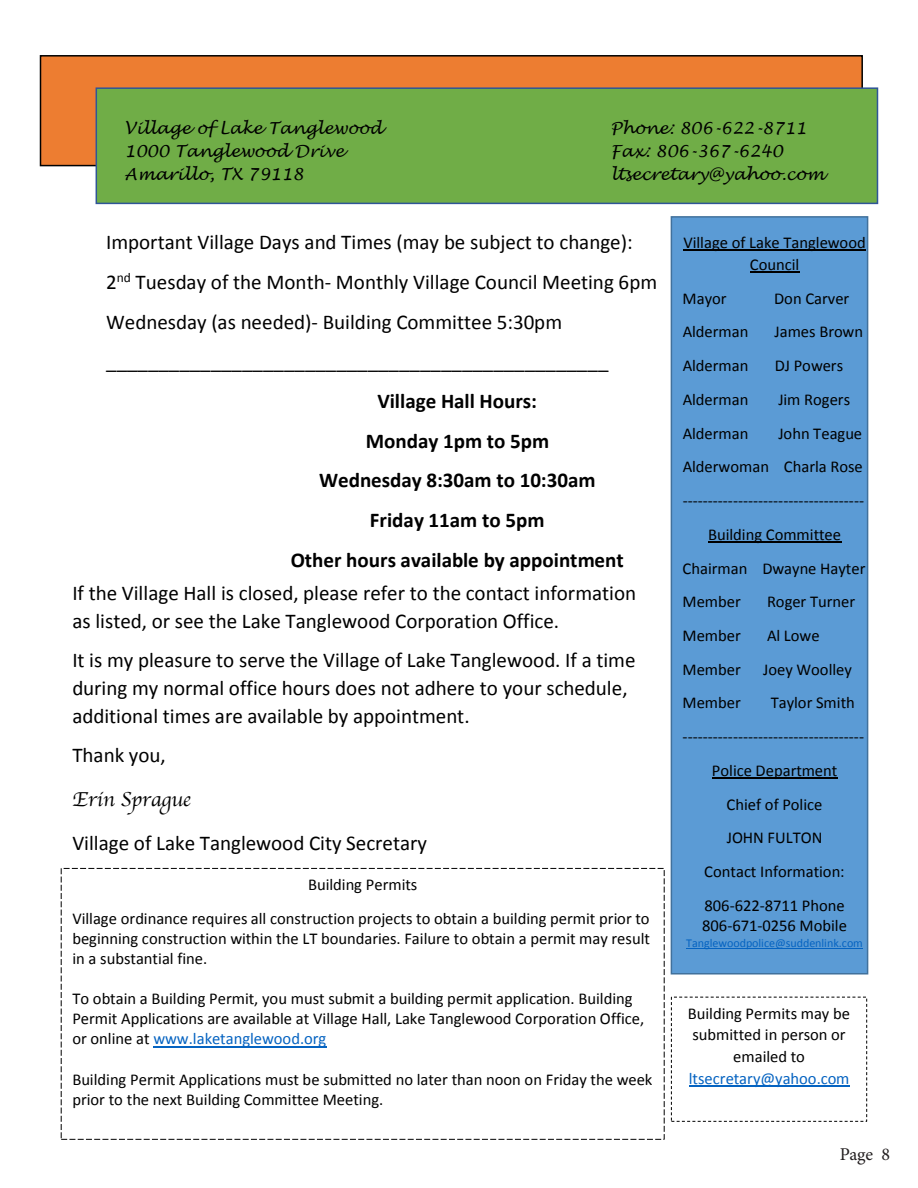
<style>
.page{position:relative;width:918px;height:1188px;background:#fff}
.page>*{position:absolute;margin:0;border:0;box-sizing:border-box;transform-origin:0 0}
.t1{font:21px/27.6px "Calibri";color:#000}
.t2{font:700 21px "Calibri";color:#000}
.t3{font:18px "Minion Pro";color:#231f20}
.t4{font:16.5px/21.8px "Calibri";color:#000;text-align:center}
.t5{font:italic 16.5px "Lucida Handwriting";color:#000}
.t6{font:12px "Calibri";letter-spacing:-.005em;color:#0563c1}
.s1{font-family:"Apple Chancery"}
.s2{color:#0563c1}
</style>
<div class="page">
<div style="left:40px;top:56px;width:822px;height:110px;background:#ed7d31"></div>
<div style="left:40px;top:55px;width:823px;height:111px;border:2px solid #000"></div>
<div style="left:96px;top:88px;width:782px;height:115px;background:#70ad47"></div>
<div style="left:96px;top:87px;width:782px;height:117px;border:2px solid #2f5597"></div>
<div style="left:671px;top:217px;width:197px;height:757px;background:#5b9bd5"></div>
<div style="left:671px;top:216px;width:197px;height:759px;border:2px solid #41719c"></div>
<hr style="left:683px;top:250px;width:183px;height:1px;background:#000">
<hr style="left:750px;top:272px;width:49px;height:1px;background:#000">
<hr style="left:708px;top:542px;width:133px;height:1px;background:#000">
<hr style="left:712px;top:778px;width:125px;height:1px;background:#000">
<hr style="left:686px;top:949px;width:177px;height:1px;background:#0563c1">
<div style="left:61px;top:868px;width:604px;height:272px;border:1px dashed #000"></div>
<hr style="left:153px;top:1046px;width:173px;height:1px;background:#0563c1">
<hr style="left:689px;top:1086px;width:161px;height:1px;background:#0563c1">
<p class="t5" style="left:125px;top:118px;width:259px">Village of Lake Tanglewood</p>
<p class="t5" style="left:611px;top:118px;width:198px">Phone: 806-622-8711</p>
<p class="t5" style="left:125px;top:141px;width:221px">1000 Tanglewood Drive</p>
<p class="t5" style="left:611px;top:141px;width:174px">Fax: 806-367-6240</p>
<p class="t5" style="left:125px;top:164px;width:181px">Amarillo, TX 79118</p>
<p class="t5" style="left:611px;top:164px;width:215px">ltsecretary@yahoo.com</p>
<p class="t1" style="left:106px;top:229px;width:528px">Important Village Days and Times (may be subject to change):</p>
<p class="t1" style="left:106px;top:269px;width:553px">2<sup>nd</sup> Tuesday of the Month- Monthly Village Council Meeting 6pm</p>
<p class="t1" style="left:106px;top:308px;width:458px">Wednesday (as needed)- Building Committee 5:30pm</p>
<p class="t1" style="left:106px;top:348px;width:504px">________________________________________________</p>
<p class="t2" style="left:377px;top:388px;width:161px">Village Hall Hours:</p>
<p class="t2" style="left:366px;top:427px;width:185px">Monday 1pm to 5pm</p>
<p class="t2" style="left:319px;top:467px;width:278px">Wednesday 8:30am to 10:30am</p>
<p class="t2" style="left:370px;top:507px;width:176px">Friday 11am to 5pm</p>
<p class="t2" style="left:291px;top:546px;width:334px">Other hours available by appointment</p>
<p class="t1" style="left:72px;top:579px;width:565px">If the Village Hall is closed, please refer to the contact information as listed, or see the Lake Tanglewood Corporation Office.</p>
<p class="t1" style="left:72px;top:647px;width:565px">It is my pleasure to serve the Village of Lake Tanglewood. If a time during my normal office hours does not adhere to your schedule, additional times are available by appointment.</p>
<p class="t1" style="left:72px;top:733px;width:356px;line-height:43.8px">Thank you,<br><span class="s1">Erin Sprague<br></span>Village of Lake Tanglewood City Secretary</p>
<p class="t4" style="left:72px;top:868px;width:579px;line-height:33.8px">Building Permits<br>Village ordinance requires all construction projects to obtain a building permit prior to</p>
<p class="t4" style="left:72px;top:928px;width:579px;line-height:20.1px;text-align:left">beginning construction within the LT boundaries. Failure to obtain a permit may result in a substantial fine.</p>
<p class="t4" style="left:72px;top:989px;width:573px;line-height:20.1px;text-align:left">To obtain a Building Permit, you must submit a building permit application. Building<br>Permit Applications are available at Village Hall, Lake Tanglewood Corporation Office, or online at <span class="s2">www.laketanglewood.org</span></p>
<p class="t4" style="left:72px;top:1069px;width:582px;line-height:20.5px;text-align:left">Building Permit Applications must be submitted no later than noon on Friday the week prior to the next Building Committee Meeting.</p>
<p class="t4" style="left:683px;top:232px;width:184px">Village of Lake Tanglewood<br>Council</p>
<p class="t4" style="left:683px;top:287px;width:46px">Mayor</p>
<p class="t4" style="left:774px;top:287px;width:77px">Don Carver</p>
<p class="t4" style="left:683px;top:321px;width:67px">Alderman</p>
<p class="t4" style="left:775px;top:321px;width:90px">James Brown</p>
<p class="t4" style="left:683px;top:355px;width:67px">Alderman</p>
<p class="t4" style="left:775px;top:355px;width:70px">DJ Powers</p>
<p class="t4" style="left:683px;top:389px;width:67px">Alderman</p>
<p class="t4" style="left:778px;top:389px;width:73px">Jim Rogers</p>
<p class="t4" style="left:683px;top:422px;width:67px">Alderman</p>
<p class="t4" style="left:778px;top:422px;width:85px">John Teague</p>
<p class="t4" style="left:683px;top:456px;width:182px">Alderwoman Charla Rose</p>
<p class="t4" style="left:683px;top:490px;width:183px">------------------------------------</p>
<p class="t4" style="left:708px;top:523px;width:135px">Building Committee</p>
<p class="t4" style="left:683px;top:557px;width:184px">Chairman Dwayne Hayter</p>
<p class="t4" style="left:683px;top:591px;width:60px">Member</p>
<p class="t4" style="left:767px;top:591px;width:90px">Roger Turner</p>
<p class="t4" style="left:683px;top:625px;width:60px">Member</p>
<p class="t4" style="left:767px;top:625px;width:54px">Al Lowe</p>
<p class="t4" style="left:683px;top:658px;width:60px">Member</p>
<p class="t4" style="left:763px;top:658px;width:90px">Joey Woolley</p>
<p class="t4" style="left:683px;top:692px;width:60px">Member</p>
<p class="t4" style="left:771px;top:692px;width:86px">Taylor Smith</p>
<p class="t4" style="left:683px;top:726px;width:183px">------------------------------------</p>
<p class="t4" style="left:712px;top:760px;width:127px">Police Department</p>
<p class="t4" style="left:727px;top:793px;width:97px">Chief of Police</p>
<p class="t4" style="left:727px;top:827px;width:97px">JOHN FULTON</p>
<p class="t4" style="left:704px;top:861px;width:142px">Contact Information:</p>
<p class="t4" style="left:705px;top:895px;width:142px">806-622-8711 Phone</p>
<p class="t4" style="left:702px;top:915px;width:146px">806-671-0256 Mobile</p>
<p class="t6" style="left:686px;top:936px;width:178px">Tanglewoodpolice@suddenlink.com</p>
<p class="t4" style="left:688px;top:1002px;width:164px">Building Permits may be submitted in person or emailed to <span class="s2">ltsecretary@yahoo.com</span></p>
<p class="t3" style="left:840px;top:1142px;width:52px">Page 8</p>
</div>
